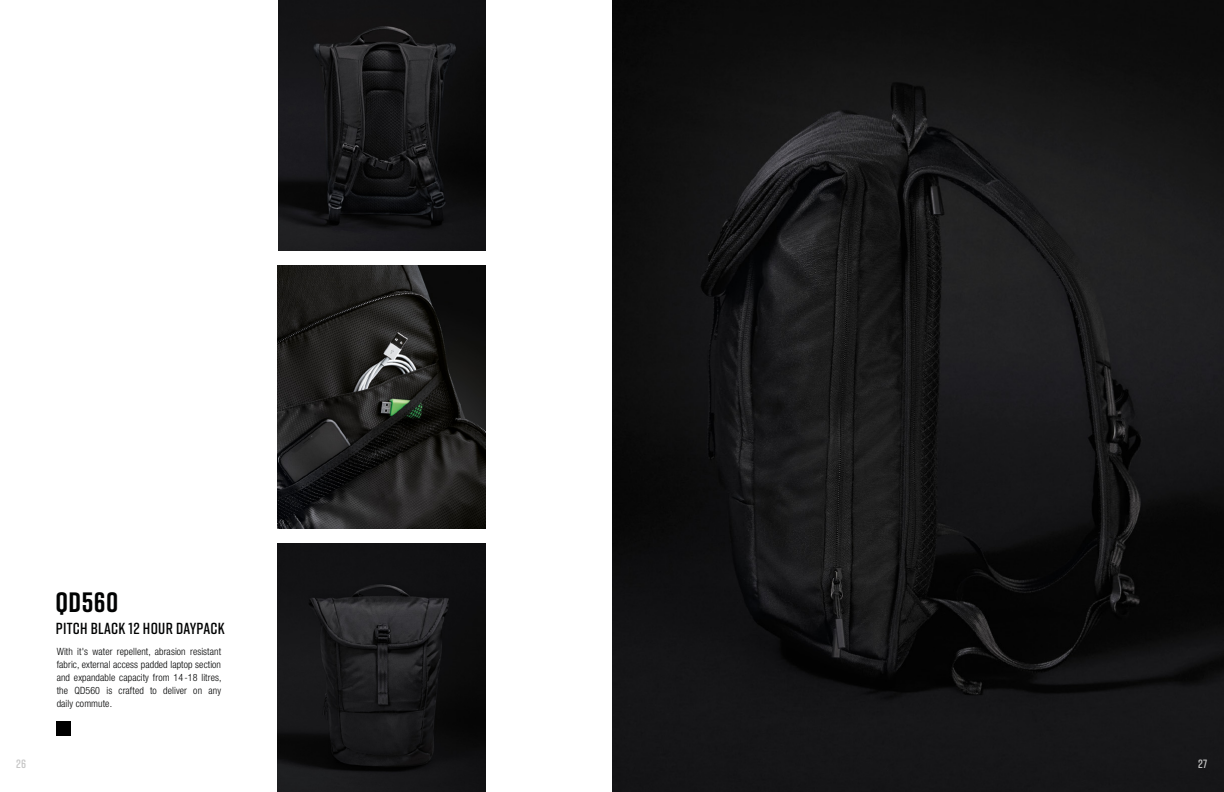
<style>
.page{position:relative;width:1224px;height:792px;background:#fff}
.page>*{position:absolute;margin:0;border:0;box-sizing:border-box;transform-origin:0 0}
.t1{font:700 28px "Rift";letter-spacing:.02em;color:#010202}
.t2{font:600 16px "Rift";letter-spacing:.02em;color:#010202}
.t3{font:600 12px "Rift";color:#c6c6c6}
.t4{font:300 condensed 10px/13px "Helvetica Neue LT Pro";letter-spacing:.01em;color:#010202;text-align:justify}
</style>
<div class="page">
<img style="left:278px;top:266px;width:207px;height:263px">
<img style="left:278px;top:543px;width:207px;height:249px">
<img style="left:278px;top:0;width:208px;height:251px">
<img style="left:612px;top:0;width:612px;height:792px">
<div style="left:57px;top:721px;width:14px;height:14px;background:#000"></div>
<h1 class="t1" style="left:55px;top:582px;width:64px">QD560</h1>
<h2 class="t2" style="left:56px;top:617px;width:170px">PITCH BLACK 12 HOUR DAYPACK</h2>
<p class="t4" style="left:57px;top:645px;width:166px">With it's water repellent, abrasion resistant fabric, external access padded laptop section and expandable capacity from 14-18 litres, the QD560 is crafted to deliver on any daily commute.</p>
<p class="t3" style="left:16px;top:756px;width:12px">26</p>
<p class="t3" style="left:1198px;top:756px;width:11px">27</p>
</div>
